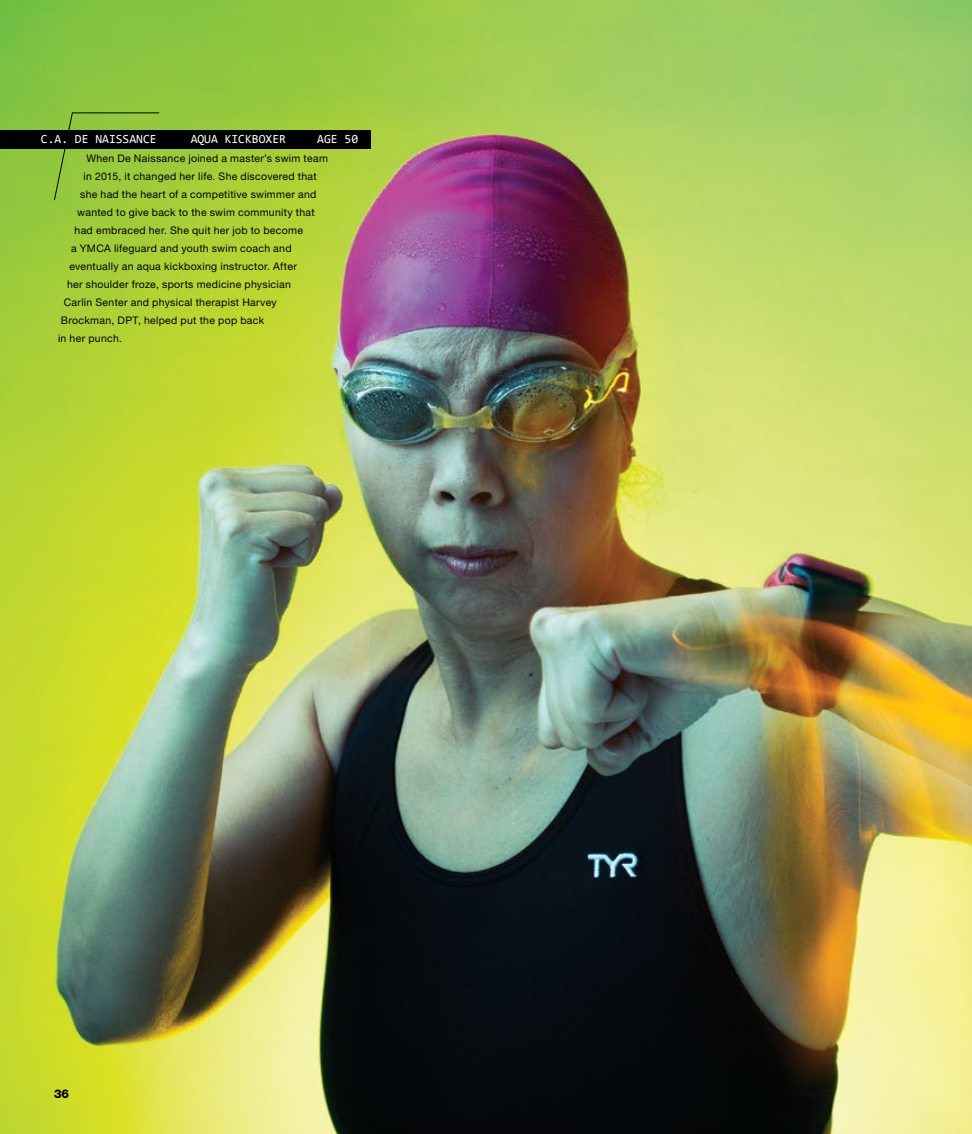
<style>
.page{position:relative;width:972px;height:1134px;background:#fff}
.page>*{position:absolute;margin:0;border:0;box-sizing:border-box;transform-origin:0 0}
.t1{font:12.3px "Consolas";color:#fff}
.t2{font:800 12px "Helvetica Neue LT Std";color:#000}
.t3{font:10.5px "Helvetica Neue LT Std";letter-spacing:.025em;color:#000}
</style>
<div class="page">
<img style="left:0;top:0;width:972px;height:1134px">
<svg style="left:53px;top:112px;width:107px;height:89px;background:#93c43b"></svg>
<div style="left:0;top:130px;width:370px;height:19px;background:#000"></div>
<p class="t1" style="left:41px;top:131px;width:117px">C.A. DE NAISSANCE</p>
<p class="t1" style="left:191px;top:131px;width:97px">AQUA KICKBOXER</p>
<p class="t1" style="left:317px;top:131px;width:42px">AGE 50</p>
<p class="t3" style="left:86px;top:152px;width:243px">When De Naissance joined a master’s swim team</p>
<p class="t3" style="left:84px;top:170px;width:235px">in 2015, it changed her life. She discovered that</p>
<p class="t3" style="left:80px;top:188px;width:238px">she had the heart of a competitive swimmer and</p>
<p class="t3" style="left:77px;top:206px;width:239px">wanted to give back to the swim community that</p>
<p class="t3" style="left:75px;top:224px;width:230px">had embraced her. She quit her job to become</p>
<p class="t3" style="left:71px;top:242px;width:222px">a YMCA lifeguard and youth swim coach and</p>
<p class="t3" style="left:69px;top:260px;width:229px">eventually an aqua kickboxing instructor. After</p>
<p class="t3" style="left:67px;top:278px;width:225px">her shoulder froze, sports medicine physician</p>
<p class="t3" style="left:64px;top:296px;width:215px">Carlin Senter and physical therapist Harvey</p>
<p class="t3" style="left:61px;top:314px;width:205px">Brockman, DPT, helped put the pop back</p>
<p class="t3" style="left:58px;top:332px;width:65px">in her punch.</p>
<p class="t2" style="left:54px;top:1087px;width:17px">36</p>
</div>
